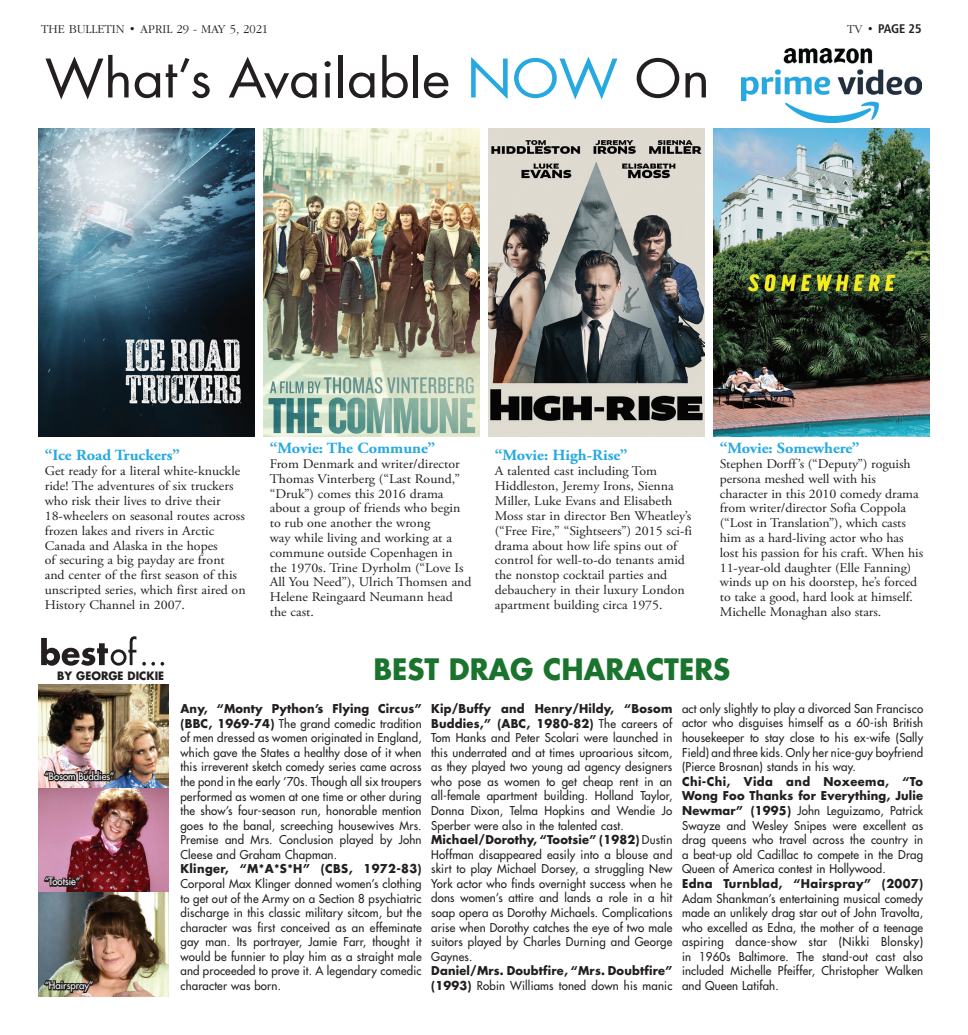
<style>
.page{position:relative;width:968px;height:1035px;background:#fff}
.page>*{position:absolute;margin:0;border:0;box-sizing:border-box;transform-origin:0 0}
.t1{font:51.62px "Futura Std";color:#231f20;scale:1.05 1}
.t2{font:700 28.75px "Futura Std";color:#1a742d;scale:.96 1}
.t3{font:700 15.5px "Adobe Garamond Pro";color:#25a9e0;scale:1.05 1}
.t4{font:13.12px/14.8px "Adobe Garamond Pro";color:#231f20;scale:1.05 1}
.t5{font:300 12.5px "ITC Garamond Std";color:#231f20}
.t6{font:700 condensed 12.5px "Frutiger LT Std";letter-spacing:-.015em;color:#231f20}
.t7{font:500 11.88px/14.6px "Futura Std";letter-spacing:.015em;color:#231f20;text-align:justify;scale:.96 1}
.t8{font:700 11.88px/14.6px "Futura Std";letter-spacing:.03em;color:#231f20;scale:.96 1}
.t9{font:700 11.25px "Futura Std";color:#231f20;scale:.96 1}
.t10{font:500 10px "Futura Std";color:#fff;scale:.96 1}
.s1{font-family:"ITC Garamond Std";font-weight:300;font-stretch:normal}
.s2{color:#25a9e0}
.s3{font-weight:700}
.s4{font-weight:500}
</style>
<div class="page">
<img style="left:741px;top:49px;width:180px;height:73px">
<img style="left:264px;top:129px;width:215px;height:307px">
<img style="left:39px;top:129px;width:215px;height:307px">
<img style="left:714px;top:129px;width:215px;height:307px">
<img style="left:489px;top:129px;width:215px;height:307px">
<img style="left:39px;top:684px;width:129px;height:104px">
<img style="left:39px;top:788px;width:129px;height:104px">
<img style="left:39px;top:892px;width:129px;height:104px">
<svg style="left:42px;top:978px;width:54px;height:16px"></svg>
<svg style="left:42px;top:769px;width:75px;height:14px"></svg>
<svg style="left:42px;top:875px;width:41px;height:13px"></svg>
<svg style="left:41px;top:636px;width:123px;height:30px"></svg>
<p class="t5" style="left:41px;top:24px;width:228px">THE BULLETIN • APRIL 29 - MAY 5, 2021</p>
<p class="t6" style="left:847px;top:21px;width:76px"><span class="s1">TV •</span> PAGE 25</p>
<h1 class="t1" style="left:45px;top:49px;width:635px">What’s Available <span class="s2">NOW</span> On</h1>
<h3 class="t3" style="left:720px;top:442px;width:134px">“Movie: Somewhere”</h3>
<p class="t4" style="left:720px;top:458px;width:195px">Stephen Dorff’s (“Deputy”) roguish persona meshed well with his character in this 2010 comedy drama from writer/director Sofia Coppola (“Lost in Translation”), which casts him as a hard-living actor who has lost his passion for his craft. When his 11-year-old daughter (Elle Fanning) winds up on his doorstep, he’s forced to take a good, hard look at himself.<br>Michelle Monaghan also stars.</p>
<h2 class="t2" style="left:373px;top:656px;width:373px">BEST DRAG CHARACTERS</h2>
<p class="t7" style="left:180px;top:702px;width:253px"><span class="s3">Any, “Monty Python’s Flying Circus” (BBC, 1969-74)</span> The grand comedic tradition of men dressed as women originated in England, which gave the States a healthy dose of it when this irreverent sketch comedy series came across the pond in the early ’70s. Though all six troupers performed as women at one time or other during the show’s four-season run, honorable mention goes to the banal, screeching housewives Mrs.<br>Premise and Mrs. Conclusion played by John Cleese and Graham Chapman.</p>
<p class="t8" style="left:180px;top:863px;width:253px">Klinger, “M*A*S*H” (CBS, 1972-83)</p>
<p class="t7" style="left:180px;top:877px;width:253px">Corporal Max Klinger donned women’s clothing to get out of the Army on a Section 8 psychiatric discharge in this classic military sitcom, but the character was first conceived as an effeminate gay man. Its portrayer, Jamie Farr, thought it would be funnier to play him as a straight male and proceeded to prove it. A legendary comedic character was born.</p>
<h3 class="t3" style="left:270px;top:442px;width:159px">“Movie: The Commune”</h3>
<p class="t4" style="left:270px;top:458px;width:194px">From Denmark and writer/director<br>Thomas Vinterberg (“Last Round,” “Druk”) comes this 2016 drama about a group of friends who begin to rub one another the wrong<br>way while living and working at a commune outside Copenhagen in the 1970s. Trine Dyrholm (“Love Is<br>All You Need”), Ulrich Thomsen and<br>Helene Reingaard Neumann head the cast.</p>
<h3 class="t3" style="left:45px;top:449px;width:130px">“Ice Road Truckers”</h3>
<p class="t4" style="left:45px;top:465px;width:193px">Get ready for a literal white-knuckle ride! The adventures of six truckers who risk their lives to drive their 18-wheelers on seasonal routes across frozen lakes and rivers in Arctic Canada and Alaska in the hopes<br>of securing a big payday are front and center of the first season of this unscripted series, which first aired on History Channel in 2007.</p>
<h3 class="t3" style="left:495px;top:449px;width:128px">“Movie: High-Rise”</h3>
<p class="t4" style="left:495px;top:465px;width:189px">A talented cast including Tom Hiddleston, Jeremy Irons, Sienna Miller, Luke Evans and Elisabeth Moss star in director Ben Wheatley’s (“Free Fire,” “Sightseers”) 2015 sci-fi drama about how life spins out of control for well-to-do tenants amid the nonstop cocktail parties and debauchery in their luxury London apartment building circa 1975.</p>
<p class="t9" style="left:57px;top:671px;width:113px">BY GEORGE DICKIE</p>
<p class="t7" style="left:682px;top:702px;width:253px">act only slightly to play a divorced San Francisco actor who disguises himself as a 60-ish British housekeeper to stay close to his ex-wife (Sally Field) and three kids. Only her nice-guy boyfriend (Pierce Brosnan) stands in his way.</p>
<p class="t7" style="left:682px;top:775px;width:253px"><span class="s3">Chi-Chi, Vida and Noxeema, “To Wong Foo Thanks for Everything, Julie Newmar” (1995)</span> John Leguizamo, Patrick Swayze and Wesley Snipes were excellent as drag queens who travel across the country in a beat-up old Cadillac to compete in the Drag Queen of America contest in Hollywood.</p>
<p class="t8" style="left:682px;top:877px;width:253px">Edna Turnblad, “Hairspray” (2007)</p>
<p class="t7" style="left:682px;top:892px;width:253px">Adam Shankman’s entertaining musical comedy made an unlikely drag star out of John Travolta, who excelled as Edna, the mother of a teenage aspiring dance-show star (Nikki Blonsky) in 1960s Baltimore. The stand-out cast also included Michelle Pfeiffer, Christopher Walken</p>
<p class="t7" style="left:431px;top:702px;width:253px;text-align:left"><span class="s3">Kip/Buffy and Henry/Hildy, “Bosom Buddies,” (ABC, 1980-82)</span> The careers of Tom Hanks and Peter Scolari were launched in this underrated and at times uproarious sitcom, as they played two young ad agency designers who pose as women to get cheap rent in an all-female apartment building. Holland Taylor, Donna Dixon, Telma Hopkins and Wendie Jo Sperber were also in the talented cast.<br><span class="s3">Michael/Dorothy, “Tootsie” (1982)</span> Dustin Hoffman disappeared easily into a blouse and skirt to play Michael Dorsey, a struggling New York actor who finds overnight success when he dons women’s attire and lands a role in a hit soap opera as Dorothy Michaels. Complications arise when Dorothy catches the eye of two male suitors played by Charles Durning and George Gaynes.</p>
<p class="t8" style="left:431px;top:964px;width:253px">Daniel/Mrs. Doubtfire, “Mrs. Doubtfire” (1993) <span class="s4">Robin Williams toned down his manic</span></p>
<p class="t10" style="left:45px;top:771px;width:74px">“Bosom Buddies”</p>
<p class="t10" style="left:45px;top:877px;width:38px">“Tootsie”</p>
<p class="t10" style="left:45px;top:980px;width:52px">“Hairspray”</p>
<p class="t7" style="left:682px;top:979px;width:102px">and Queen Latifah.</p>
</div>
